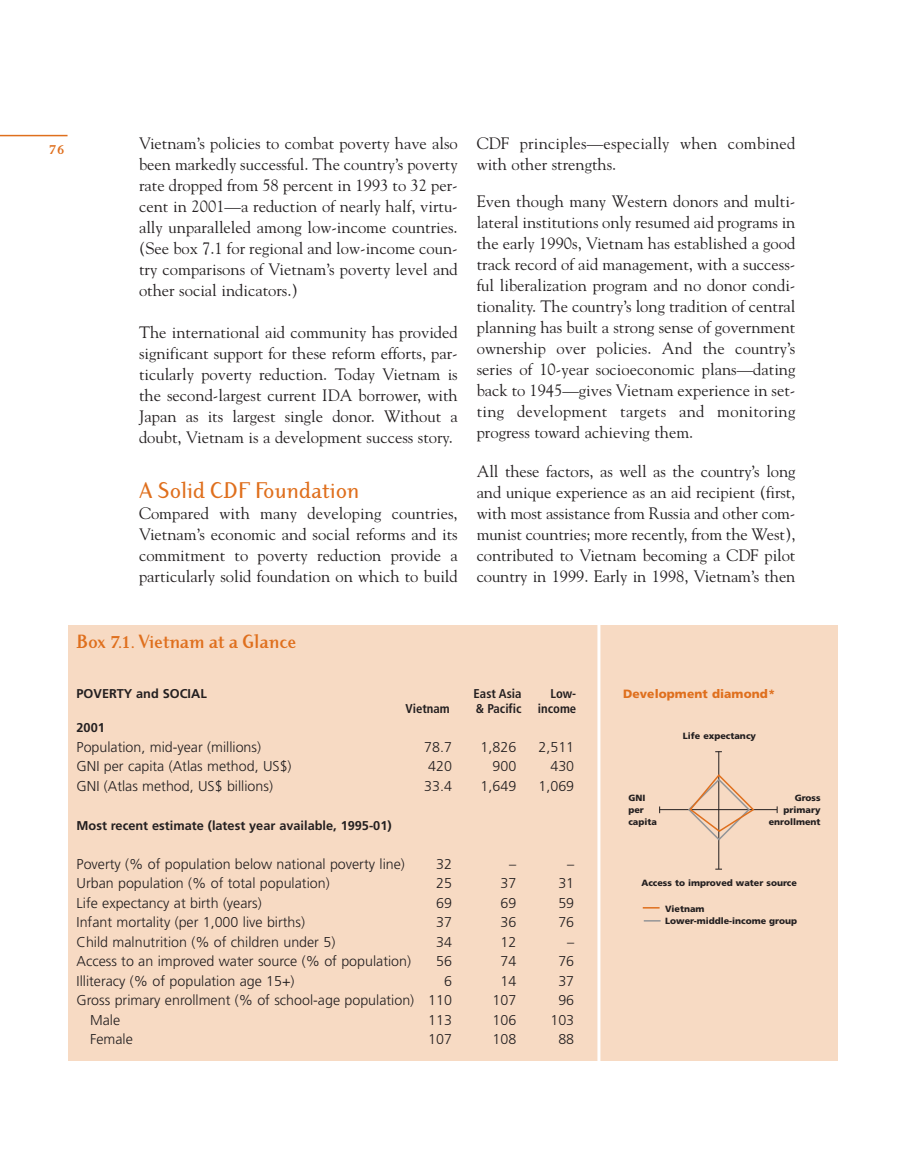
<style>
.page{position:relative;width:905px;height:1161px;background:#fff}
.page>*{position:absolute;margin:0;border:0;box-sizing:border-box;transform-origin:0 0}
.t1{font:500 24px "Dyadis ITC";color:#df6f1d}
.t2{font:700 20.25px "Dyadis ITC";color:#df6f1d}
.t3{font:16.5px/21px "Goudy";color:#231f20;text-align:justify}
.t4{font:700 15px "Dyadis ITC";color:#df6f1d}
.t5{font:300 14.25px "Frutiger";color:#231f20}
.t6{font:700 12.75px "Frutiger";color:#231f20}
.t7{font:700 condensed 12.75px "Frutiger";color:#231f20}
.t8{font:900 12px "Frutiger";letter-spacing:.005em;color:#df6f1d}
.t9{font:900 9px/12px "Frutiger";color:#231f20}
</style>
<div class="page">
<hr style="left:0;top:135px;width:68px;height:1px;background:#df6f1d">
<div style="left:68px;top:625px;width:769px;height:436px;background:#f7dac3"></div>
<hr style="left:718px;top:751px;width:1px;height:118px;background:#231f20">
<hr style="left:659px;top:809px;width:118px;height:1px;background:#231f20">
<svg style="left:687px;top:774px;width:67px;height:68px"></svg>
<svg style="left:642px;top:907px;width:17px;height:2px"></svg>
<svg style="left:643px;top:920px;width:17px;height:2px"></svg>
<hr style="left:597px;top:622px;width:3px;height:449px;background:#fff">
<p class="t4" style="left:49px;top:143px;width:17px">76</p>
<p class="t3" style="left:139px;top:134px;width:320px">Vietnam’s policies to combat poverty have also been markedly successful. The country’s poverty rate dropped from 58 percent in 1993 to 32 per&shy;cent in 2001—a reduction of nearly half, virtu&shy;ally unparalleled among low-income countries. (See box 7.1 for regional and low-income coun&shy;try comparisons of Vietnam’s poverty level and other social indicators.)</p>
<p class="t3" style="left:139px;top:323px;width:320px">The international aid community has provided significant support for these reform efforts, par&shy;ticularly poverty reduction. Today Vietnam is the second-largest current IDA borrower, with Japan as its largest single donor. Without a doubt, Vietnam is a development success story.</p>
<h1 class="t1" style="left:139px;top:481px;width:222px">A Solid CDF Foundation</h1>
<p class="t3" style="left:139px;top:504px;width:320px">Compared with many developing countries, Vietnam’s economic and social reforms and its commitment to poverty reduction provide a particularly solid foundation on which to build</p>
<p class="t3" style="left:476px;top:134px;width:320px">CDF principles—especially when combined with other strengths.</p>
<p class="t3" style="left:476px;top:192px;width:320px">Even though many Western donors and multi&shy;lateral institutions only resumed aid programs in the early 1990s, Vietnam has established a good track record of aid management, with a success&shy;ful liberalization program and no donor condi&shy;tionality. The country’s long tradition of central planning has built a strong sense of government ownership over policies. And the country’s series of 10-year socioeconomic plans—dating back to 1945—gives Vietnam experience in set&shy;ting development targets and monitoring progress toward achieving them.</p>
<p class="t3" style="left:476px;top:462px;width:320px">All these factors, as well as the country’s long and unique experience as an aid recipient (first, with most assistance from Russia and other com&shy;munist countries; more recently, from the West), contributed to Vietnam becoming a CDF pilot country in 1999. Early in 1998, Vietnam’s then</p>
<p class="t2" style="left:76px;top:634px;width:221px">Box 7.1. Vietnam at a Glance</p>
<p class="t6" style="left:76px;top:688px;width:132px">POVERTY and SOCIAL</p>
<p class="t7" style="left:473px;top:688px;width:50px">East Asia</p>
<p class="t7" style="left:550px;top:688px;width:27px">Low-</p>
<p class="t7" style="left:405px;top:703px;width:46px">Vietnam</p>
<p class="t7" style="left:475px;top:703px;width:47px">&amp; Pacific</p>
<p class="t7" style="left:538px;top:703px;width:40px">income</p>
<p class="t6" style="left:76px;top:723px;width:30px">2001</p>
<p class="t5" style="left:76px;top:741px;width:186px">Population, mid-year (millions)</p>
<p class="t5" style="left:424px;top:741px;width:29px">78.7</p>
<p class="t5" style="left:480px;top:741px;width:37px">1,826</p>
<p class="t5" style="left:538px;top:741px;width:37px">2,511</p>
<p class="t5" style="left:76px;top:761px;width:216px">GNI per capita (Atlas method, US$)</p>
<p class="t5" style="left:428px;top:761px;width:25px">420</p>
<p class="t5" style="left:492px;top:761px;width:25px">900</p>
<p class="t5" style="left:550px;top:761px;width:25px">430</p>
<p class="t5" style="left:76px;top:780px;width:198px">GNI (Atlas method, US$ billions)</p>
<p class="t5" style="left:424px;top:780px;width:29px">33.4</p>
<p class="t5" style="left:480px;top:780px;width:37px">1,649</p>
<p class="t5" style="left:538px;top:780px;width:37px">1,069</p>
<p class="t6" style="left:76px;top:820px;width:317px">Most recent estimate (latest year available, 1995-01)</p>
<p class="t5" style="left:76px;top:858px;width:330px">Poverty (% of population below national poverty line)</p>
<p class="t5" style="left:436px;top:858px;width:17px">32</p>
<p class="t5" style="left:509px;top:858px;width:9px">–</p>
<p class="t5" style="left:567px;top:858px;width:9px">–</p>
<p class="t5" style="left:76px;top:878px;width:254px">Urban population (% of total population)</p>
<p class="t5" style="left:436px;top:878px;width:17px">25</p>
<p class="t5" style="left:500px;top:878px;width:17px">37</p>
<p class="t5" style="left:558px;top:878px;width:17px">31</p>
<p class="t5" style="left:76px;top:897px;width:187px">Life expectancy at birth (years)</p>
<p class="t5" style="left:436px;top:897px;width:17px">69</p>
<p class="t5" style="left:500px;top:897px;width:17px">69</p>
<p class="t5" style="left:558px;top:897px;width:17px">59</p>
<p class="t5" style="left:76px;top:917px;width:230px">Infant mortality (per 1,000 live births)</p>
<p class="t5" style="left:436px;top:917px;width:17px">37</p>
<p class="t5" style="left:500px;top:917px;width:17px">36</p>
<p class="t5" style="left:558px;top:917px;width:17px">76</p>
<p class="t5" style="left:76px;top:936px;width:260px">Child malnutrition (% of children under 5)</p>
<p class="t5" style="left:436px;top:936px;width:17px">34</p>
<p class="t5" style="left:500px;top:936px;width:17px">12</p>
<p class="t5" style="left:567px;top:936px;width:9px">–</p>
<p class="t5" style="left:76px;top:956px;width:336px">Access to an improved water source (% of population)</p>
<p class="t5" style="left:436px;top:956px;width:17px">56</p>
<p class="t5" style="left:500px;top:956px;width:17px">74</p>
<p class="t5" style="left:558px;top:956px;width:17px">76</p>
<p class="t5" style="left:76px;top:975px;width:219px">Illiteracy (% of population age 15+)</p>
<p class="t5" style="left:444px;top:975px;width:9px">6</p>
<p class="t5" style="left:500px;top:975px;width:17px">14</p>
<p class="t5" style="left:558px;top:975px;width:17px">37</p>
<p class="t5" style="left:76px;top:995px;width:377px">Gross primary enrollment (% of school-age population) 110</p>
<p class="t5" style="left:492px;top:995px;width:25px">107</p>
<p class="t5" style="left:558px;top:995px;width:17px">96</p>
<p class="t5" style="left:90px;top:1014px;width:32px">Male</p>
<p class="t5" style="left:428px;top:1014px;width:25px">113</p>
<p class="t5" style="left:492px;top:1014px;width:25px">106</p>
<p class="t5" style="left:550px;top:1014px;width:25px">103</p>
<p class="t5" style="left:90px;top:1034px;width:44px">Female</p>
<p class="t5" style="left:428px;top:1034px;width:25px">107</p>
<p class="t5" style="left:492px;top:1034px;width:25px">108</p>
<p class="t5" style="left:558px;top:1034px;width:17px">88</p>
<p class="t8" style="left:623px;top:689px;width:154px">Development diamond*</p>
<p class="t9" style="left:683px;top:730px;width:75px">Life expectancy</p>
<p class="t9" style="left:628px;top:792px;width:30px">GNI per capita</p>
<p class="t9" style="left:768px;top:793px;width:53px;text-align:right">Gross primary enrollment</p>
<p class="t9" style="left:641px;top:878px;width:157px">Access to improved water source</p>
<p class="t9" style="left:665px;top:904px;width:133px">Vietnam<br>Lower-middle-income group</p>
</div>
